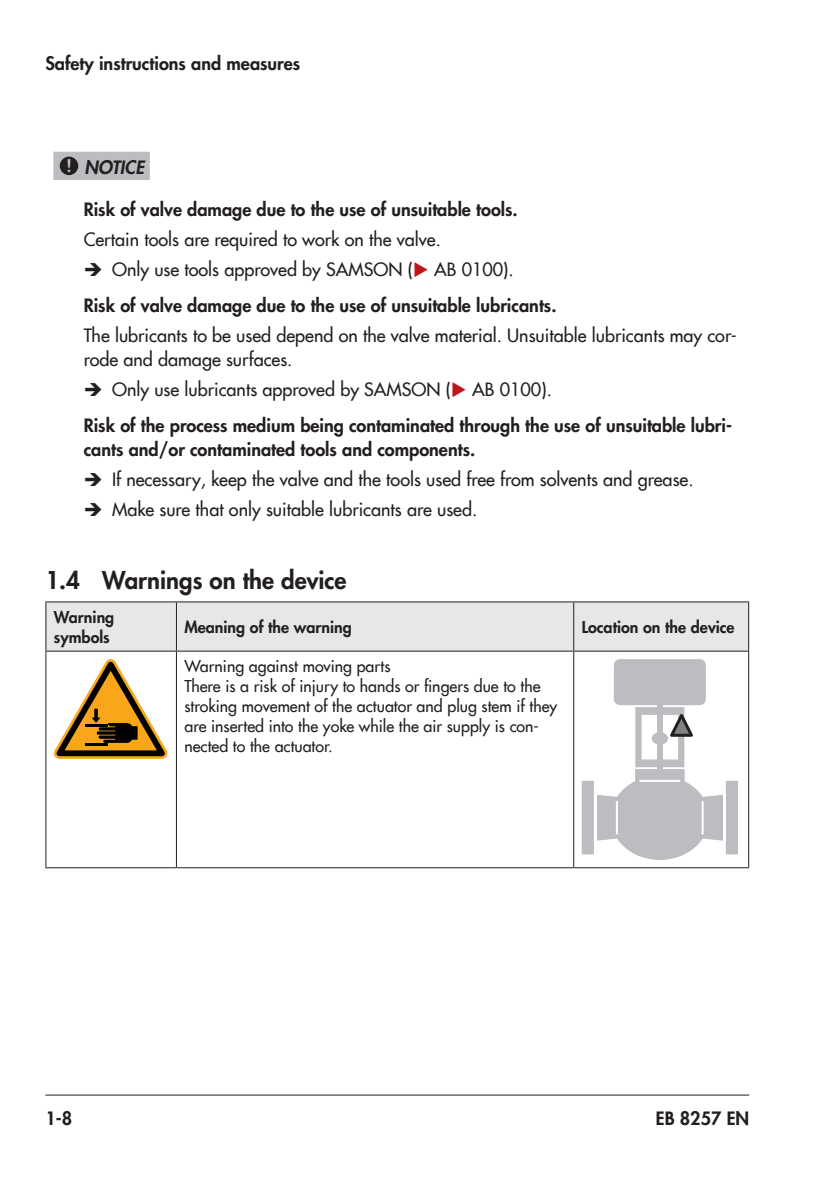
<style>
.page{position:relative;width:840px;height:1191px;background:#fff}
.page>*{position:absolute;margin:0;border:0;box-sizing:border-box;transform-origin:0 0}
.t1{font:800 24px "Futura Com";color:#231f20}
.t2{font:800 18px/36px "Futura Com";color:#231f20}
.t3{font:500 18px/30px "Futura Com";color:#231f20}
.t4{font:italic 800 18px "Futura Com";color:#231f20}
.t5{font:500 16px/20px "Futura Com";color:#231f20}
.t6{font:800 16px/20px "Futura Com";color:#231f20}
.s1{font-family:"Arial Rounded MT Bold";font-weight:400;font-style:normal;color:#bcbdc0}
.s2{color:#be151b}
.s3{font-weight:500}
</style>
<div class="page">
<hr style="left:45px;top:1094px;width:703px;height:1px;background:#231f20">
<div style="left:53px;top:152px;width:97px;height:28px;background:#bcbdc0"></div>
<div style="left:60px;top:157px;width:18px;height:18px;background:#231f20;border-radius:50%"></div>
<div style="left:46px;top:602px;width:701px;height:48px;background:#e6e7e9"></div>
<hr style="left:45px;top:601px;width:131px;height:1px;background:#231f20">
<hr style="left:45px;top:602px;width:1px;height:48px;background:#231f20">
<hr style="left:176px;top:601px;width:397px;height:1px;background:#231f20">
<hr style="left:176px;top:602px;width:1px;height:48px;background:#231f20">
<hr style="left:573px;top:601px;width:175px;height:1px;background:#231f20">
<hr style="left:573px;top:602px;width:1px;height:48px;background:#231f20">
<hr style="left:747px;top:602px;width:1px;height:48px;background:#231f20">
<hr style="left:45px;top:650px;width:131px;height:1px;background:#231f20">
<hr style="left:45px;top:651px;width:1px;height:216px;background:#231f20">
<hr style="left:176px;top:650px;width:397px;height:1px;background:#231f20">
<hr style="left:176px;top:651px;width:1px;height:216px;background:#231f20">
<hr style="left:573px;top:650px;width:175px;height:1px;background:#231f20">
<hr style="left:573px;top:651px;width:1px;height:216px;background:#231f20">
<hr style="left:747px;top:651px;width:1px;height:216px;background:#231f20">
<hr style="left:45px;top:867px;width:131px;height:1px;background:#231f20">
<hr style="left:176px;top:867px;width:397px;height:1px;background:#231f20">
<hr style="left:573px;top:867px;width:175px;height:1px;background:#231f20">
<svg style="left:54px;top:659px;width:113px;height:100px"></svg>
<div style="left:657px;top:705px;width:5px;height:28px;background:#bcbdc0"></div>
<div style="left:613px;top:659px;width:92px;height:46px;background:#bcbdc0;border-radius:6px"></div>
<svg style="left:581px;top:707px;width:156px;height:152px"></svg>
<p class="t2" style="left:45px;top:44px;width:256px">Safety instructions and measures</p>
<p class="t4" style="left:66px;top:154px;width:80px"><span class="s1">!</span> NOTICE</p>
<p class="t2" style="left:84px;top:191px;width:435px">Risk of valve damage due to the use of unsuitable tools.</p>
<p class="t3" style="left:112px;top:224px;width:403px;text-indent:-28px">Certain tools are required to work on the valve.<br>Only use tools approved by SAMSON (<span class="s2">◆</span> AB 0100).</p>
<p class="t2" style="left:84px;top:287px;width:474px">Risk of valve damage due to the use of unsuitable lubricants.</p>
<p class="t3" style="left:84px;top:323px;width:654px;line-height:24px">The lubricants to be used depend on the valve material. Unsuitable lubricants may cor&shy;rode and damage surfaces.</p>
<p class="t2" style="left:84px;top:371px;width:649px;text-indent:28px"><span class="s3">Only use lubricants approved by SAMSON (</span><span class="s2">◆</span> <span class="s3">AB 0100).<br></span>Risk of the process medium being contaminated through the use of unsuitable lubri-</p>
<p class="t2" style="left:84px;top:431px;width:393px">cants and/or contaminated tools and components.</p>
<p class="t3" style="left:112px;top:464px;width:582px">If necessary, keep the valve and the tools used free from solvents and grease.<br>Make sure that only suitable lubricants are used.</p>
<h1 class="t1" style="left:45px;top:562px;width:302px">1.4 Warnings on the device</h1>
<p class="t6" style="left:54px;top:606px;width:62px">Warning symbols</p>
<p class="t6" style="left:184px;top:616px;width:169px">Meaning of the warning</p>
<p class="t6" style="left:581px;top:616px;width:154px">Location on the device</p>
<p class="t5" style="left:184px;top:655px;width:374px">Warning against moving parts<br>There is a risk of injury to hands or fingers due to the stroking movement of the actuator and plug stem if they are inserted into the yoke while the air supply is con&shy;nected to the actuator.</p>
<p class="t2" style="left:45px;top:1099px;width:28px">1-8</p>
<p class="t2" style="left:655px;top:1099px;width:95px">EB 8257 EN</p>
</div>
